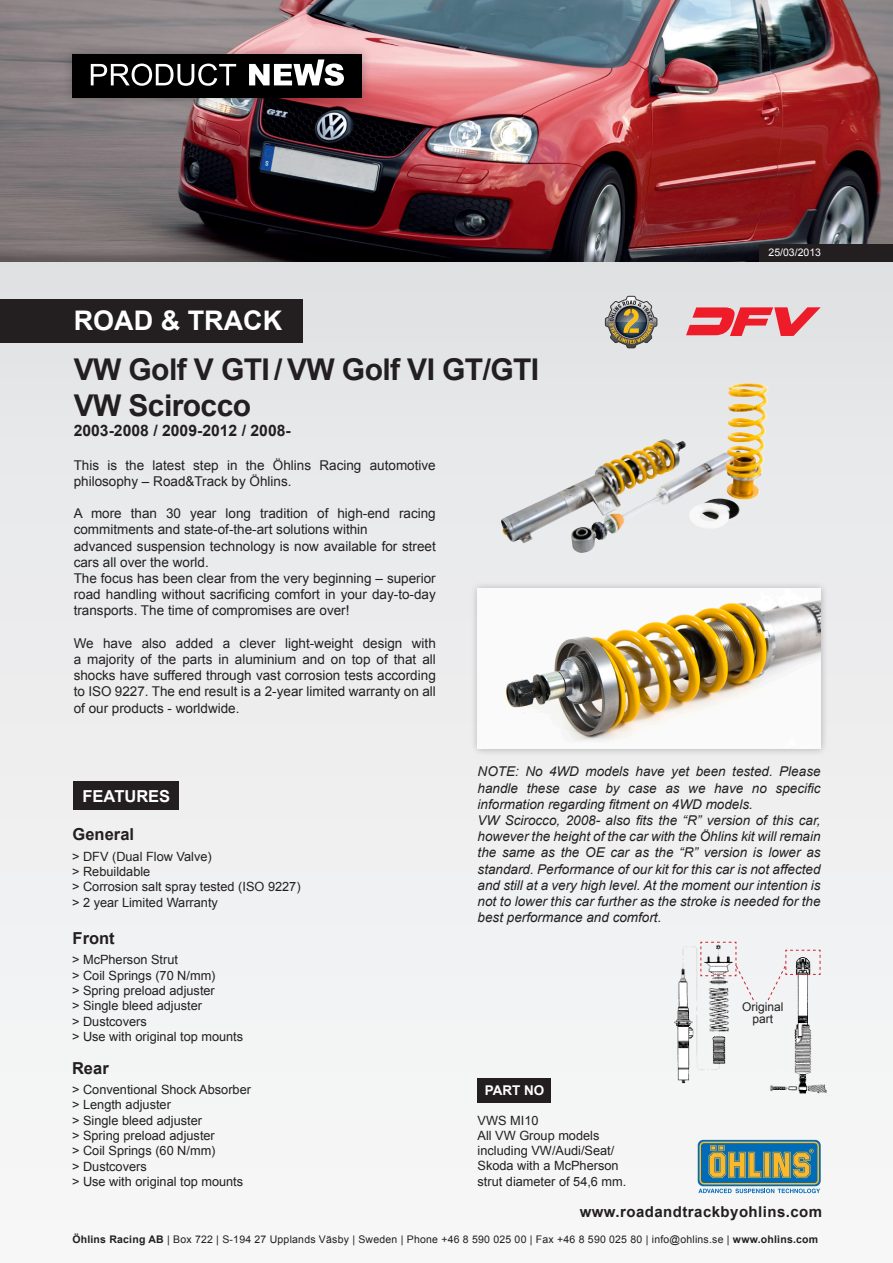
<style>
.page{position:relative;width:893px;height:1263px;background:#fff}
.page>*{position:absolute;margin:0;border:0;box-sizing:border-box;transform-origin:0 0}
.t1{font:700 30px/36px "Arial";letter-spacing:-.02em;color:#231f20}
.t2{font:700 27px "Arial";color:#fff}
.t3{font:700 16.5px "Arial";color:#231f20}
.t4{font:700 16.5px "Arial";color:#fff}
.t5{font:700 15.75px "Arial";color:#231f20}
.Top_of_page_-_Vehicl{font:700 15px "Arial";letter-spacing:.03em;color:#231f20}
.Body{font:italic 13.5px/16.2px "Arial";color:#231f20;text-align:justify}
.Introduction{font:13.5px/16.2px "Arial";color:#231f20}
.Body-2{font:13.5px/16.2px "Arial";color:#231f20;text-align:justify}
.t6{font:700 13.5px "Arial";color:#fff}
.t7{font:12.75px/15.3px "Arial";color:#231f20}
.figure_text{font:12px/12px "Arial";color:#231f20;text-align:center}
.t8{font:10.5px "Arial";letter-spacing:.02em;color:#231f20}
.t9{font:10.5px "Arial";color:#fff}
.s1{font-weight:700}
</style>
<div class="page">
<div style="left:0;top:0;width:893px;height:1263px;background:linear-gradient(to right,#eeeeef,#edeeef)"></div>
<svg style="left:698px;top:1140px;width:123px;height:46px"></svg>
<svg style="left:698px;top:1141px;width:122px;height:52px;background:#6e928a"></svg>
<div style="left:0;top:300px;width:302px;height:43px;background:#231f20"></div>
<div style="left:0;top:0;width:893px;height:264px;background:#231f20;opacity:.35"></div>
<div style="left:74px;top:781px;width:105px;height:29px;background:#231f20"></div>
<div style="left:470px;top:581px;width:358px;height:175px;background:#231f20;opacity:.3"></div>
<img style="left:478px;top:589px;width:343px;height:159px">
<svg style="left:686px;top:307px;width:135px;height:29px;background:#e8717a"></svg>
<svg style="left:605px;top:296px;width:52px;height:52px;background:#979383"></svg>
<div style="left:478px;top:1078px;width:73px;height:24px;background:#231f20"></div>
<img style="left:651px;top:941px;width:113px;height:157px">
<img style="left:768px;top:946px;width:65px;height:156px">
<img style="left:570px;top:383px;width:204px;height:171px">
<svg style="left:700px;top:941px;width:54px;height:60px"></svg>
<svg style="left:767px;top:950px;width:54px;height:51px"></svg>
<div style="left:63px;top:44px;width:309px;height:63px;background:#231f20;opacity:.3"></div>
<div style="left:72px;top:54px;width:290px;height:43px;background:#000"></div>
<svg style="left:91px;top:59px;width:253px;height:27px"></svg>
<div style="left:759px;top:244px;width:134px;height:18px;background:#231f20"></div>
<p class="t2" style="left:74px;top:303px;width:210px">ROAD &amp; TRACK</p>
<p class="t1" style="left:74px;top:352px;width:467px">VW Golf V GTI / VW Golf VI GT/GTI<br>VW Scirocco</p>
<p class="t5" style="left:74px;top:420px;width:219px">2003-2008 / 2009-2012 / 2008-</p>
<p class="Introduction" style="left:74px;top:457px;width:364px">This is the latest step in the Öhlins Racing automotive philosophy – Road&amp;Track by Öhlins.</p>
<p class="Introduction" style="left:74px;top:505px;width:364px">A more than 30 year long tradition of high-end racing commitments and state-of-the-art solutions within</p>
<p class="Introduction" style="left:74px;top:538px;width:364px">advanced suspension technology is now available for street cars all over the world.</p>
<p class="Introduction" style="left:74px;top:570px;width:364px;text-align:justify">The focus has been clear from the very beginning – superior road handling without sacrificing comfort in your day-to-day transports. The time of compromises are over!</p>
<p class="Body-2" style="left:74px;top:635px;width:364px">We have also added a clever light-weight design with a majority of the parts in aluminium and on top of that all shocks have suffered through vast corrosion tests according to ISO 9227. The end result is a 2-year limited warranty on all of our products - worldwide.</p>
<p class="t9" style="left:768px;top:245px;width:54px">25/03/2013</p>
<p class="t4" style="left:83px;top:785px;width:89px">FEATURES</p>
<p class="t3" style="left:73px;top:823px;width:63px">General</p>
<p class="t7" style="left:72px;top:849px;width:141px">&gt; DFV (Dual Flow Valve)</p>
<p class="t7" style="left:72px;top:864px;width:80px">&gt; Rebuildable</p>
<p class="t7" style="left:72px;top:879px;width:230px">&gt; Corrosion salt spray tested (ISO 9227)</p>
<p class="t7" style="left:72px;top:895px;width:147px">&gt; 2 year Limited Warranty</p>
<p class="t3" style="left:73px;top:927px;width:44px">Front</p>
<p class="t7" style="left:72px;top:952px;width:107px">&gt; McPherson Strut</p>
<p class="t7" style="left:72px;top:968px;width:145px">&gt; Coil Springs (70 N/mm)</p>
<p class="t7" style="left:72px;top:983px;width:144px">&gt; Spring preload adjuster</p>
<p class="t7" style="left:72px;top:998px;width:132px">&gt; Single bleed adjuster</p>
<p class="t7" style="left:72px;top:1013px;width:76px">&gt; Dustcovers</p>
<p class="t7" style="left:72px;top:1029px;width:173px">&gt; Use with original top mounts</p>
<p class="t3" style="left:72px;top:1057px;width:38px">Rear</p>
<p class="t7" style="left:72px;top:1082px;width:180px">&gt; Conventional Shock Absorber</p>
<p class="t7" style="left:72px;top:1097px;width:100px">&gt; Length adjuster</p>
<p class="t7" style="left:72px;top:1113px;width:132px">&gt; Single bleed adjuster</p>
<p class="t7" style="left:72px;top:1128px;width:144px">&gt; Spring preload adjuster</p>
<p class="t7" style="left:72px;top:1143px;width:145px">&gt; Coil Springs (60 N/mm)</p>
<p class="t7" style="left:72px;top:1159px;width:76px">&gt; Dustcovers</p>
<p class="t7" style="left:72px;top:1174px;width:173px">&gt; Use with original top mounts</p>
<p class="Body" style="left:478px;top:764px;width:344px">NOTE: No 4WD models have yet been tested. Please handle these case by case as we have no specific information regarding fitment on 4WD models.</p>
<p class="Body" style="left:478px;top:812px;width:344px">VW Scirocco, 2008- also fits the “R” version of this car, however the height of the car with the Öhlins kit will remain the same as the OE car as the “R” version is lower as standard. Performance of our kit for this car is not affected and still at a very high level. At the moment our intention is not to lower this car further as the stroke is needed for the best performance and comfort.</p>
<p class="t6" style="left:485px;top:1081px;width:61px">PART NO</p>
<p class="t7" style="left:478px;top:1112px;width:150px">VWS MI10<br>All VW Group models including VW/Audi/Seat/<br>Skoda with a McPherson strut diameter of 54,6 mm.</p>
<p class="figure_text" style="left:742px;top:1001px;width:43px">Original part</p>
<p class="Top_of_page_-_Vehicl" style="left:580px;top:1201px;width:244px">www.roadandtrackbyohlins.com</p>
<p class="t8" style="left:72px;top:1233px;width:747px"><span class="s1">Öhlins Racing AB</span> | Box 722 | S-194 27 Upplands Väsby | Sweden | Phone +46 8 590 025 00 | Fax +46 8 590 025 80 | info@ohlins.se | <span class="s1">www.ohlins.com</span></p>
</div>
